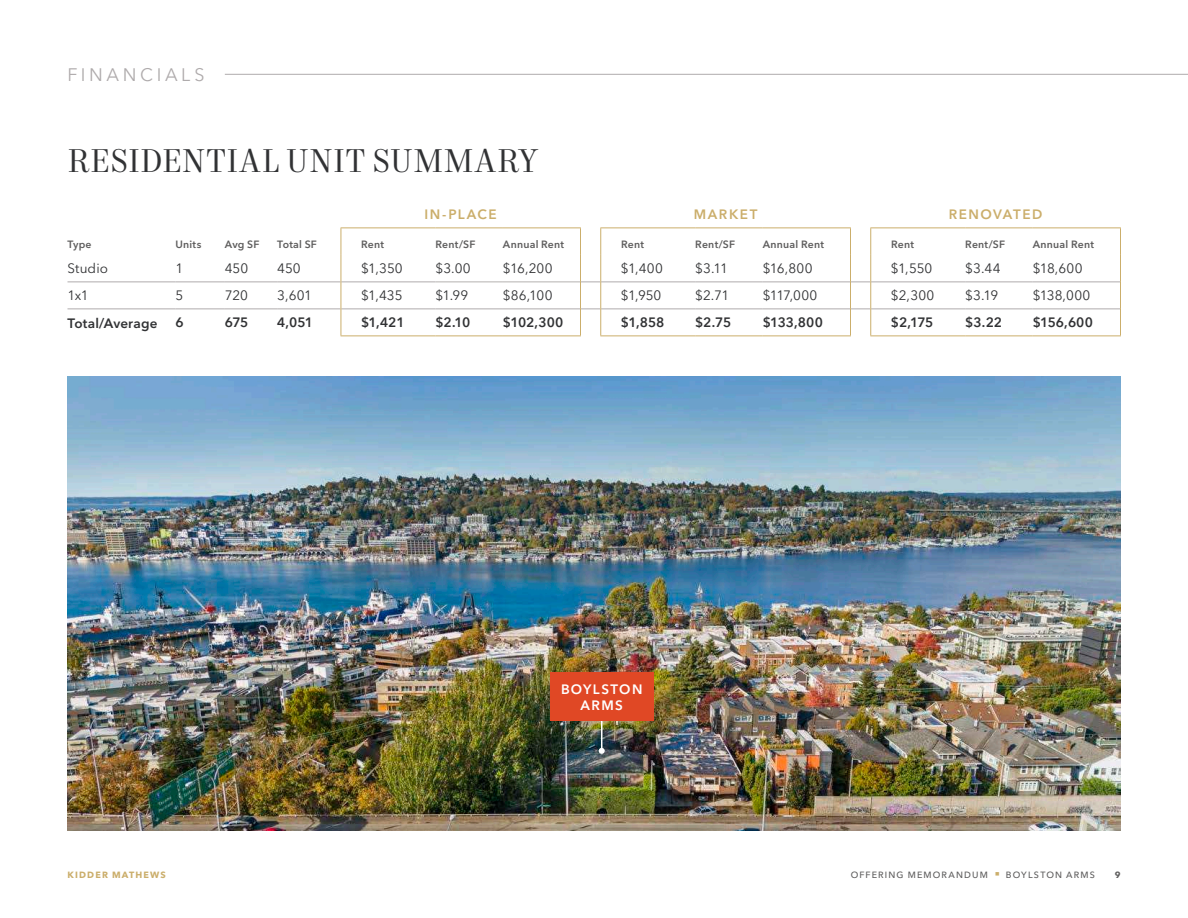
<style>
.page{position:relative;width:1188px;height:918px;background:#fff}
.page>*{position:absolute;margin:0;border:0;box-sizing:border-box;transform-origin:0 0}
.Headline_-_Level_2_-_Charcoal_2023{font:33px "Mort Modern 08";letter-spacing:.01em;color:#313234}
.Section_Identifier_-_Sterling_2023{font:18px "Avenir Next LT Pro";letter-spacing:.2em;color:#afabac}
.Table_Input_-_Charcoal_2023{font:13.5px "Avenir Next LT Pro";color:#313234}
.Table_Input_Emphasis_-_Charcoal_2023{font:600 13.5px "Avenir Next LT Pro";color:#313234}
.Subhead_-_Level_1_-_Gold_2023{font:600 13.5px "Avenir Next LT Pro";letter-spacing:.115em;color:#cbae6b}
.Subject_Property_Label_-_White_2023{font:600 13.5px/16.5px "Avenir Next LT Pro";letter-spacing:.105em;color:#fff;text-align:center}
.Table_Descriptor_2023{font:600 10.5px "Avenir Next LT Pro";letter-spacing:.025em;color:#5e5d5d}
.t1{font:500 9px "Avenir Next LT Pro";letter-spacing:.13em;color:#5e5d5d}
.t2{font:700 9px "Avenir Next LT Pro";letter-spacing:.13em;color:#cbae6b}
.t3{font:700 9px "Avenir Next LT Pro";color:#5e5d5d}
.s1{color:#cbae6b}
</style>
<div class="page">
<hr style="left:600px;top:228px;width:95px;height:1px;background:#cbae6b">
<hr style="left:695px;top:228px;width:68px;height:1px;background:#cbae6b">
<hr style="left:763px;top:228px;width:88px;height:1px;background:#cbae6b">
<hr style="left:870px;top:228px;width:95px;height:1px;background:#cbae6b">
<hr style="left:965px;top:228px;width:68px;height:1px;background:#cbae6b">
<hr style="left:1033px;top:228px;width:88px;height:1px;background:#cbae6b">
<hr style="left:341px;top:228px;width:94px;height:1px;background:#cbae6b">
<hr style="left:68px;top:282px;width:108px;height:1px;background:#afabac">
<hr style="left:176px;top:282px;width:49px;height:1px;background:#afabac">
<hr style="left:225px;top:282px;width:52px;height:1px;background:#afabac">
<hr style="left:277px;top:282px;width:64px;height:1px;background:#afabac">
<hr style="left:341px;top:282px;width:94px;height:1px;background:#afabac">
<hr style="left:601px;top:282px;width:94px;height:1px;background:#afabac">
<hr style="left:695px;top:282px;width:68px;height:1px;background:#afabac">
<hr style="left:763px;top:282px;width:87px;height:1px;background:#afabac">
<hr style="left:871px;top:282px;width:94px;height:1px;background:#afabac">
<hr style="left:965px;top:282px;width:68px;height:1px;background:#afabac">
<hr style="left:1033px;top:282px;width:87px;height:1px;background:#afabac">
<hr style="left:68px;top:309px;width:108px;height:1px;background:#afabac">
<hr style="left:176px;top:309px;width:49px;height:1px;background:#afabac">
<hr style="left:225px;top:309px;width:52px;height:1px;background:#afabac">
<hr style="left:277px;top:309px;width:64px;height:1px;background:#afabac">
<hr style="left:341px;top:309px;width:94px;height:1px;background:#afabac">
<hr style="left:601px;top:309px;width:94px;height:1px;background:#afabac">
<hr style="left:695px;top:309px;width:68px;height:1px;background:#afabac">
<hr style="left:763px;top:309px;width:87px;height:1px;background:#afabac">
<hr style="left:871px;top:309px;width:94px;height:1px;background:#afabac">
<hr style="left:965px;top:309px;width:68px;height:1px;background:#afabac">
<hr style="left:1033px;top:309px;width:87px;height:1px;background:#afabac">
<svg style="left:341px;top:228px;width:1px;height:108px"></svg>
<hr style="left:341px;top:336px;width:94px;height:1px;background:#cbae6b">
<hr style="left:435px;top:336px;width:68px;height:1px;background:#cbae6b">
<hr style="left:503px;top:336px;width:78px;height:1px;background:#cbae6b">
<svg style="left:850px;top:228px;width:21px;height:108px"></svg>
<svg style="left:1120px;top:228px;width:1px;height:108px"></svg>
<hr style="left:600px;top:336px;width:95px;height:1px;background:#cbae6b">
<hr style="left:695px;top:336px;width:68px;height:1px;background:#cbae6b">
<hr style="left:763px;top:336px;width:88px;height:1px;background:#cbae6b">
<hr style="left:870px;top:336px;width:95px;height:1px;background:#cbae6b">
<hr style="left:965px;top:336px;width:68px;height:1px;background:#cbae6b">
<hr style="left:1033px;top:336px;width:88px;height:1px;background:#cbae6b">
<svg style="left:435px;top:228px;width:166px;height:108px"></svg>
<img style="left:68px;top:377px;width:1052px;height:453px">
<hr style="left:601px;top:711px;width:1px;height:40px;background:#fff">
<svg style="left:599px;top:748px;width:6px;height:6px"></svg>
<div style="left:550px;top:673px;width:103px;height:48px;background:#e04825"></div>
<hr style="left:225px;top:74px;width:963px;height:1px;background:#afabac">
<p class="Section_Identifier_-_Sterling_2023" style="left:68px;top:64px;width:139px">FINANCIALS</p>
<p class="Headline_-_Level_2_-_Charcoal_2023" style="left:68px;top:141px;width:472px">RESIDENTIAL UNIT SUMMARY</p>
<p class="Subhead_-_Level_1_-_Gold_2023" style="left:425px;top:207px;width:74px">IN-PLACE</p>
<p class="Subhead_-_Level_1_-_Gold_2023" style="left:694px;top:207px;width:65px">MARKET</p>
<p class="Subhead_-_Level_1_-_Gold_2023" style="left:949px;top:207px;width:95px">RENOVATED</p>
<p class="Table_Descriptor_2023" style="left:68px;top:238px;width:26px">Type</p>
<p class="Table_Descriptor_2023" style="left:176px;top:238px;width:27px">Units</p>
<p class="Table_Descriptor_2023" style="left:225px;top:238px;width:36px">Avg SF</p>
<p class="Table_Descriptor_2023" style="left:277px;top:238px;width:41px">Total SF</p>
<p class="Table_Descriptor_2023" style="left:361px;top:238px;width:24px">Rent</p>
<p class="Table_Descriptor_2023" style="left:435px;top:238px;width:41px">Rent/SF</p>
<p class="Table_Descriptor_2023" style="left:503px;top:238px;width:63px">Annual Rent</p>
<p class="Table_Descriptor_2023" style="left:621px;top:238px;width:24px">Rent</p>
<p class="Table_Descriptor_2023" style="left:695px;top:238px;width:41px">Rent/SF</p>
<p class="Table_Descriptor_2023" style="left:763px;top:238px;width:63px">Annual Rent</p>
<p class="Table_Descriptor_2023" style="left:891px;top:238px;width:24px">Rent</p>
<p class="Table_Descriptor_2023" style="left:965px;top:238px;width:41px">Rent/SF</p>
<p class="Table_Descriptor_2023" style="left:1033px;top:238px;width:63px">Annual Rent</p>
<p class="Table_Input_-_Charcoal_2023" style="left:68px;top:261px;width:42px">Studio</p>
<p class="Table_Input_-_Charcoal_2023" style="left:176px;top:261px;width:9px">1</p>
<p class="Table_Input_-_Charcoal_2023" style="left:225px;top:261px;width:25px">450</p>
<p class="Table_Input_-_Charcoal_2023" style="left:277px;top:261px;width:25px">450</p>
<p class="Table_Input_-_Charcoal_2023" style="left:361px;top:261px;width:43px">$1,350</p>
<p class="Table_Input_-_Charcoal_2023" style="left:435px;top:261px;width:37px">$3.00</p>
<p class="Table_Input_-_Charcoal_2023" style="left:503px;top:261px;width:51px">$16,200</p>
<p class="Table_Input_-_Charcoal_2023" style="left:621px;top:261px;width:43px">$1,400</p>
<p class="Table_Input_-_Charcoal_2023" style="left:695px;top:261px;width:34px">$3.11</p>
<p class="Table_Input_-_Charcoal_2023" style="left:763px;top:261px;width:51px">$16,800</p>
<p class="Table_Input_-_Charcoal_2023" style="left:891px;top:261px;width:43px">$1,550</p>
<p class="Table_Input_-_Charcoal_2023" style="left:965px;top:261px;width:37px">$3.44</p>
<p class="Table_Input_-_Charcoal_2023" style="left:1033px;top:261px;width:51px">$18,600</p>
<p class="Table_Input_-_Charcoal_2023" style="left:68px;top:288px;width:23px">1x1</p>
<p class="Table_Input_-_Charcoal_2023" style="left:176px;top:288px;width:9px">5</p>
<p class="Table_Input_-_Charcoal_2023" style="left:225px;top:288px;width:25px">720</p>
<p class="Table_Input_-_Charcoal_2023" style="left:277px;top:288px;width:36px">3,601</p>
<p class="Table_Input_-_Charcoal_2023" style="left:361px;top:288px;width:43px">$1,435</p>
<p class="Table_Input_-_Charcoal_2023" style="left:435px;top:288px;width:34px">$1.99</p>
<p class="Table_Input_-_Charcoal_2023" style="left:503px;top:288px;width:51px">$86,100</p>
<p class="Table_Input_-_Charcoal_2023" style="left:621px;top:288px;width:42px">$1,950</p>
<p class="Table_Input_-_Charcoal_2023" style="left:695px;top:288px;width:35px">$2.71</p>
<p class="Table_Input_-_Charcoal_2023" style="left:763px;top:288px;width:56px">$117,000</p>
<p class="Table_Input_-_Charcoal_2023" style="left:891px;top:288px;width:45px">$2,300</p>
<p class="Table_Input_-_Charcoal_2023" style="left:965px;top:288px;width:35px">$3.19</p>
<p class="Table_Input_-_Charcoal_2023" style="left:1033px;top:288px;width:59px">$138,000</p>
<p class="Table_Input_Emphasis_-_Charcoal_2023" style="left:68px;top:315px;width:92px">Total/Average</p>
<p class="Table_Input_Emphasis_-_Charcoal_2023" style="left:176px;top:315px;width:10px">6</p>
<p class="Table_Input_Emphasis_-_Charcoal_2023" style="left:225px;top:315px;width:25px">675</p>
<p class="Table_Input_Emphasis_-_Charcoal_2023" style="left:277px;top:315px;width:37px">4,051</p>
<p class="Table_Input_Emphasis_-_Charcoal_2023" style="left:361px;top:315px;width:45px">$1,421</p>
<p class="Table_Input_Emphasis_-_Charcoal_2023" style="left:435px;top:315px;width:36px">$2.10</p>
<p class="Table_Input_Emphasis_-_Charcoal_2023" style="left:503px;top:315px;width:62px">$102,300</p>
<p class="Table_Input_Emphasis_-_Charcoal_2023" style="left:621px;top:315px;width:45px">$1,858</p>
<p class="Table_Input_Emphasis_-_Charcoal_2023" style="left:695px;top:315px;width:38px">$2.75</p>
<p class="Table_Input_Emphasis_-_Charcoal_2023" style="left:763px;top:315px;width:62px">$133,800</p>
<p class="Table_Input_Emphasis_-_Charcoal_2023" style="left:891px;top:315px;width:44px">$2,175</p>
<p class="Table_Input_Emphasis_-_Charcoal_2023" style="left:965px;top:315px;width:38px">$3.22</p>
<p class="Table_Input_Emphasis_-_Charcoal_2023" style="left:1033px;top:315px;width:62px">$156,600</p>
<p class="Subject_Property_Label_-_White_2023" style="left:561px;top:681px;width:83px">BOYLSTON<br>ARMS</p>
<p class="t2" style="left:68px;top:869px;width:100px">KIDDER MATHEWS</p>
<p class="t1" style="left:851px;top:869px;width:246px">OFFERING MEMORANDUM <span class="s1">■</span> BOYLSTON ARMS</p>
<p class="t3" style="left:1115px;top:869px;width:7px">9</p>
</div>
